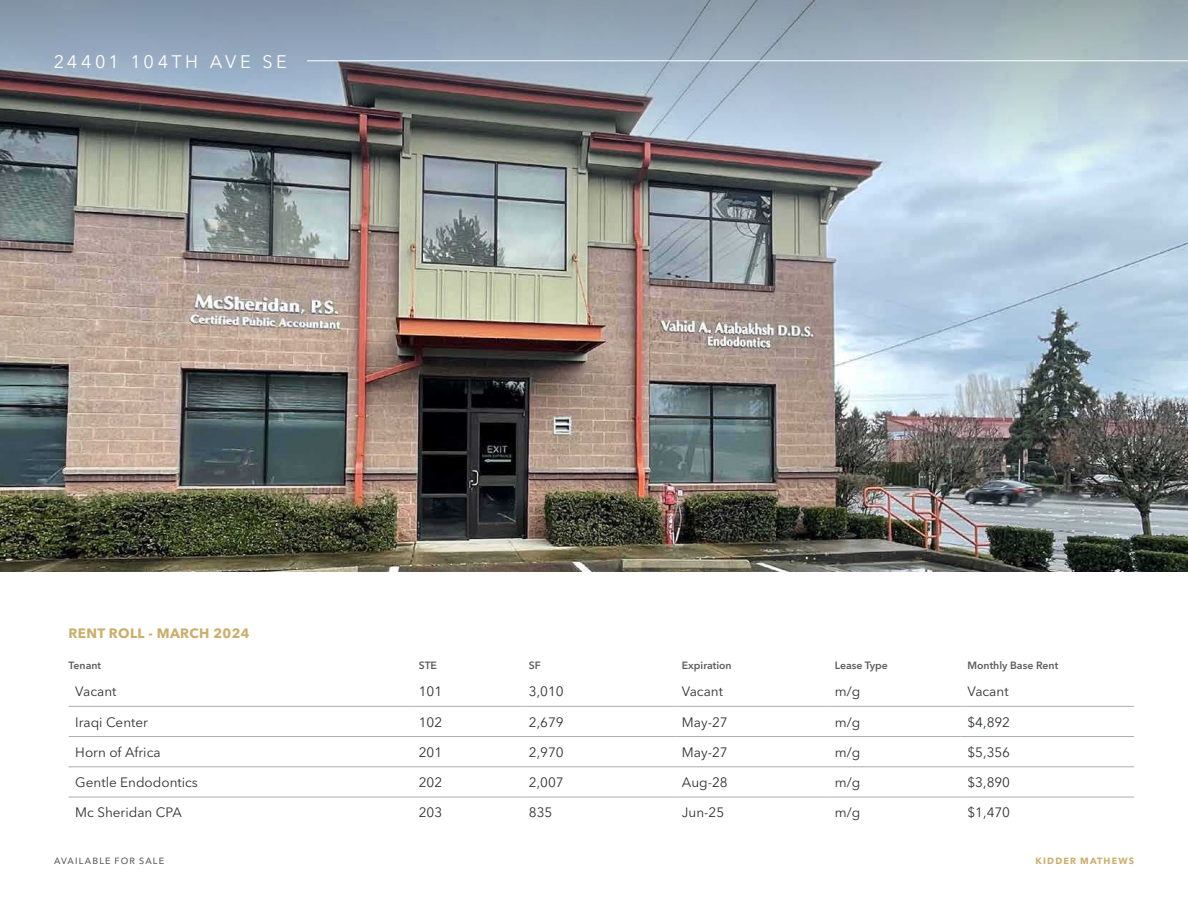
<style>
.page{position:relative;width:1188px;height:918px;background:#fff}
.page>*{position:absolute;margin:0;border:0;box-sizing:border-box;transform-origin:0 0}
.t1{font:18px "Avenir Next LT Pro";letter-spacing:.195em;color:#fff}
.Table_Input{font:13.5px "Avenir Next LT Pro";color:#313234}
.Table_Title_-_Midnight_Blue{font:700 13.5px "Avenir Next LT Pro";letter-spacing:.025em;color:#cbae6b}
.Table_Descriptor{font:600 10.5px "Avenir Next LT Pro";color:#5e5d5d}
.t2{font:500 9px "Avenir Next LT Pro";letter-spacing:.13em;color:#5e5d5d}
.t3{font:700 9px "Avenir Next LT Pro";letter-spacing:.13em;color:#cbae6b}
</style>
<div class="page">
<img style="left:0;top:177px;width:1188px;height:395px">
<svg style="left:0;top:0;width:1188px;height:177px;background:#8f9aa5"></svg>
<hr style="left:69px;top:706px;width:343px;height:1px;background:#afabac">
<hr style="left:412px;top:706px;width:110px;height:1px;background:#afabac">
<hr style="left:522px;top:706px;width:153px;height:1px;background:#afabac">
<hr style="left:675px;top:706px;width:153px;height:1px;background:#afabac">
<hr style="left:828px;top:706px;width:133px;height:1px;background:#afabac">
<hr style="left:961px;top:706px;width:173px;height:1px;background:#afabac">
<hr style="left:69px;top:736px;width:343px;height:1px;background:#afabac">
<hr style="left:412px;top:736px;width:110px;height:1px;background:#afabac">
<hr style="left:522px;top:736px;width:153px;height:1px;background:#afabac">
<hr style="left:675px;top:736px;width:153px;height:1px;background:#afabac">
<hr style="left:828px;top:736px;width:133px;height:1px;background:#afabac">
<hr style="left:961px;top:736px;width:173px;height:1px;background:#afabac">
<hr style="left:69px;top:767px;width:343px;height:1px;background:#afabac">
<hr style="left:412px;top:767px;width:110px;height:1px;background:#afabac">
<hr style="left:522px;top:767px;width:153px;height:1px;background:#afabac">
<hr style="left:675px;top:767px;width:153px;height:1px;background:#afabac">
<hr style="left:828px;top:767px;width:133px;height:1px;background:#afabac">
<hr style="left:961px;top:767px;width:173px;height:1px;background:#afabac">
<hr style="left:69px;top:797px;width:343px;height:1px;background:#afabac">
<hr style="left:412px;top:797px;width:110px;height:1px;background:#afabac">
<hr style="left:522px;top:797px;width:153px;height:1px;background:#afabac">
<hr style="left:675px;top:797px;width:153px;height:1px;background:#afabac">
<hr style="left:828px;top:797px;width:133px;height:1px;background:#afabac">
<hr style="left:961px;top:797px;width:173px;height:1px;background:#afabac">
<hr style="left:307px;top:61px;width:881px;height:1px;background:#fff">
<h1 class="t1" style="left:54px;top:51px;width:235px">24401 104TH AVE SE</h1>
<p class="Table_Title_-_Midnight_Blue" style="left:69px;top:625px;width:182px">RENT ROLL - MARCH 2024</p>
<p class="Table_Descriptor" style="left:69px;top:659px;width:34px">Tenant</p>
<p class="Table_Descriptor" style="left:419px;top:659px;width:20px">STE</p>
<p class="Table_Descriptor" style="left:529px;top:659px;width:14px">SF</p>
<p class="Table_Descriptor" style="left:682px;top:659px;width:51px">Expiration</p>
<p class="Table_Descriptor" style="left:835px;top:659px;width:54px">Lease Type</p>
<p class="Table_Descriptor" style="left:968px;top:659px;width:92px">Monthly Base Rent</p>
<p class="Table_Input" style="left:75px;top:684px;width:43px">Vacant</p>
<p class="Table_Input" style="left:419px;top:684px;width:25px">101</p>
<p class="Table_Input" style="left:529px;top:684px;width:36px">3,010</p>
<p class="Table_Input" style="left:682px;top:684px;width:43px">Vacant</p>
<p class="Table_Input" style="left:835px;top:684px;width:27px">m/g</p>
<p class="Table_Input" style="left:968px;top:684px;width:43px">Vacant</p>
<p class="Table_Input" style="left:75px;top:714px;width:74px">Iraqi Center</p>
<p class="Table_Input" style="left:419px;top:714px;width:25px">102</p>
<p class="Table_Input" style="left:529px;top:714px;width:36px">2,679</p>
<p class="Table_Input" style="left:682px;top:714px;width:47px">May-27</p>
<p class="Table_Input" style="left:835px;top:714px;width:27px">m/g</p>
<p class="Table_Input" style="left:968px;top:714px;width:44px">$4,892</p>
<p class="Table_Input" style="left:75px;top:744px;width:87px">Horn of Africa</p>
<p class="Table_Input" style="left:419px;top:744px;width:25px">201</p>
<p class="Table_Input" style="left:529px;top:744px;width:36px">2,970</p>
<p class="Table_Input" style="left:682px;top:744px;width:47px">May-27</p>
<p class="Table_Input" style="left:835px;top:744px;width:27px">m/g</p>
<p class="Table_Input" style="left:968px;top:744px;width:44px">$5,356</p>
<p class="Table_Input" style="left:75px;top:774px;width:124px">Gentle Endodontics</p>
<p class="Table_Input" style="left:419px;top:774px;width:25px">202</p>
<p class="Table_Input" style="left:529px;top:774px;width:36px">2,007</p>
<p class="Table_Input" style="left:682px;top:774px;width:47px">Aug-28</p>
<p class="Table_Input" style="left:835px;top:774px;width:27px">m/g</p>
<p class="Table_Input" style="left:968px;top:774px;width:44px">$3,890</p>
<p class="Table_Input" style="left:75px;top:805px;width:108px">Mc Sheridan CPA</p>
<p class="Table_Input" style="left:419px;top:805px;width:25px">203</p>
<p class="Table_Input" style="left:529px;top:805px;width:25px">835</p>
<p class="Table_Input" style="left:682px;top:805px;width:44px">Jun-25</p>
<p class="Table_Input" style="left:835px;top:805px;width:27px">m/g</p>
<p class="Table_Input" style="left:968px;top:805px;width:44px">$1,470</p>
<p class="t2" style="left:54px;top:855px;width:112px">AVAILABLE FOR SALE</p>
<p class="t3" style="left:1036px;top:855px;width:100px">KIDDER MATHEWS</p>
</div>
